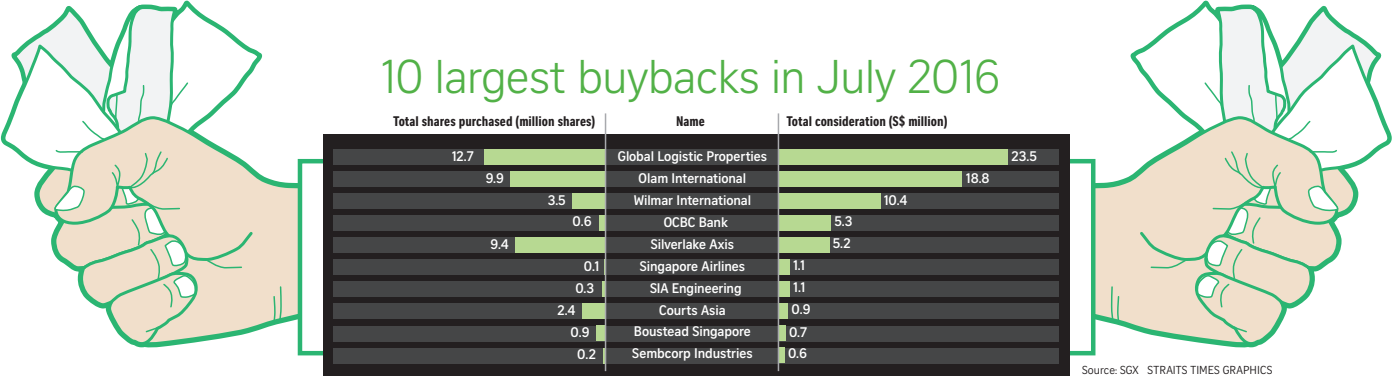
<style>
.page{position:relative;width:1393px;height:377px;background:#fff}
.page>*{position:absolute;margin:0;border:0;box-sizing:border-box;transform-origin:0 0}
.t1{font:45.9px "Curator Head ST Light";letter-spacing:-.01em;color:#52b147}
.t2{font:700 13.5px/21.9px "Curator Head ST Semi";letter-spacing:-.01em;color:#fff;text-align:center}
.t3{font:13.5px "Curator Head Cond ST Bold";color:#231f20}
.t4{font:11.25px "Curator Serp Text";letter-spacing:.005em;color:#231f20}
</style>
<div class="page">
<svg style="left:1070px;top:158px;width:187px;height:190px;fill:#f1dfcb"></svg>
<svg style="left:1110px;top:285px;width:10px;height:63px"></svg>
<svg style="left:1130px;top:0;width:262px;height:346px"></svg>
<svg style="left:136px;top:158px;width:187px;height:190px;fill:#f1dfcb"></svg>
<svg style="left:273px;top:285px;width:10px;height:63px"></svg>
<svg style="left:0;top:0;width:263px;height:346px"></svg>
<div style="left:298px;top:159px;width:797px;height:196px;background:#fff;border:4px solid #2bb572"></div>
<div style="left:323px;top:134px;width:747px;height:242px;background:#231f20"></div>
<div style="left:333px;top:149px;width:726px;height:16px;background:#454647"></div>
<div style="left:333px;top:171px;width:726px;height:16px;background:#454647"></div>
<div style="left:333px;top:193px;width:726px;height:16px;background:#454647"></div>
<div style="left:333px;top:215px;width:726px;height:16px;background:#454647"></div>
<div style="left:333px;top:237px;width:726px;height:16px;background:#454647"></div>
<div style="left:333px;top:259px;width:726px;height:16px;background:#454647"></div>
<div style="left:333px;top:281px;width:726px;height:16px;background:#454647"></div>
<div style="left:333px;top:303px;width:726px;height:16px;background:#454647"></div>
<div style="left:333px;top:325px;width:726px;height:16px;background:#454647"></div>
<div style="left:333px;top:347px;width:726px;height:16px;background:#454647"></div>
<div style="left:779px;top:149px;width:229px;height:16px;background:#b7d992"></div>
<div style="left:779px;top:171px;width:183px;height:16px;background:#b7d992"></div>
<div style="left:779px;top:193px;width:101px;height:16px;background:#b7d992"></div>
<div style="left:779px;top:215px;width:51px;height:16px;background:#b7d992"></div>
<div style="left:779px;top:237px;width:50px;height:16px;background:#b7d992"></div>
<div style="left:779px;top:259px;width:10px;height:16px;background:#b7d992"></div>
<div style="left:779px;top:281px;width:10px;height:16px;background:#b7d992"></div>
<div style="left:779px;top:303px;width:9px;height:16px;background:#b7d992"></div>
<div style="left:779px;top:325px;width:7px;height:16px;background:#b7d992"></div>
<div style="left:779px;top:347px;width:6px;height:16px;background:#b7d992"></div>
<div style="left:484px;top:149px;width:121px;height:16px;background:#b7d992"></div>
<div style="left:511px;top:171px;width:94px;height:16px;background:#b7d992"></div>
<div style="left:572px;top:193px;width:33px;height:16px;background:#b7d992"></div>
<div style="left:599px;top:215px;width:6px;height:16px;background:#b7d992"></div>
<div style="left:515px;top:237px;width:90px;height:16px;background:#b7d992"></div>
<svg style="left:604px;top:259px;width:1px;height:16px"></svg>
<hr style="left:602px;top:281px;width:3px;height:16px;background:#b7d992">
<div style="left:582px;top:303px;width:23px;height:16px;background:#b7d992"></div>
<div style="left:597px;top:325px;width:8px;height:16px;background:#b7d992"></div>
<svg style="left:603px;top:347px;width:2px;height:16px"></svg>
<hr style="left:605px;top:113px;width:1px;height:258px;background:#a8a9ad">
<hr style="left:778px;top:113px;width:1px;height:258px;background:#a8a9ad">
<h1 class="t1" style="left:380px;top:50px;width:622px">10 largest buybacks in July 2016</h1>
<p class="t3" style="left:393px;top:114px;width:204px">Total shares purchased (million shares)</p>
<p class="t3" style="left:786px;top:114px;width:163px">Total consideration (S$ million)</p>
<p class="t3" style="left:676px;top:114px;width:30px">Name</p>
<p class="t2" style="left:452px;top:145px;width:23px">12.7</p>
<p class="t2" style="left:486px;top:167px;width:20px">9.9</p>
<p class="t2" style="left:491px;top:233px;width:20px">9.4</p>
<p class="t2" style="left:548px;top:189px;width:20px">3.5</p>
<p class="t2" style="left:573px;top:210px;width:21px">0.6</p>
<p class="t2" style="left:584px;top:255px;width:17px">0.1</p>
<p class="t2" style="left:557px;top:276px;width:38px;text-align:left;text-indent:18px">0.3<br>2.4</p>
<p class="t2" style="left:570px;top:321px;width:27px">0.9<br>0.2</p>
<p class="t2" style="left:618px;top:145px;width:151px">Global Logistic Properties<br>Olam International<br>Wilmar International<br>OCBC Bank<br>Silverlake Axis<br>Singapore Airlines<br>SIA Engineering<br>Courts Asia<br>Boustead Singapore<br>Sembcorp Industries</p>
<p class="t2" style="left:1012px;top:144px;width:27px">23.5</p>
<p class="t2" style="left:966px;top:166px;width:25px">18.8</p>
<p class="t2" style="left:884px;top:189px;width:25px">10.4</p>
<p class="t2" style="left:833px;top:211px;width:21px;line-height:21.3px;text-align:left">5.3<br>5.2</p>
<p class="t2" style="left:788px;top:254px;width:24px">1.1<br>1.1<br>0.9<br>0.7<br>0.6</p>
<p class="t4" style="left:1082px;top:363px;width:191px">Source: SGX STRAITS TIMES GRAPHICS</p>
</div>
